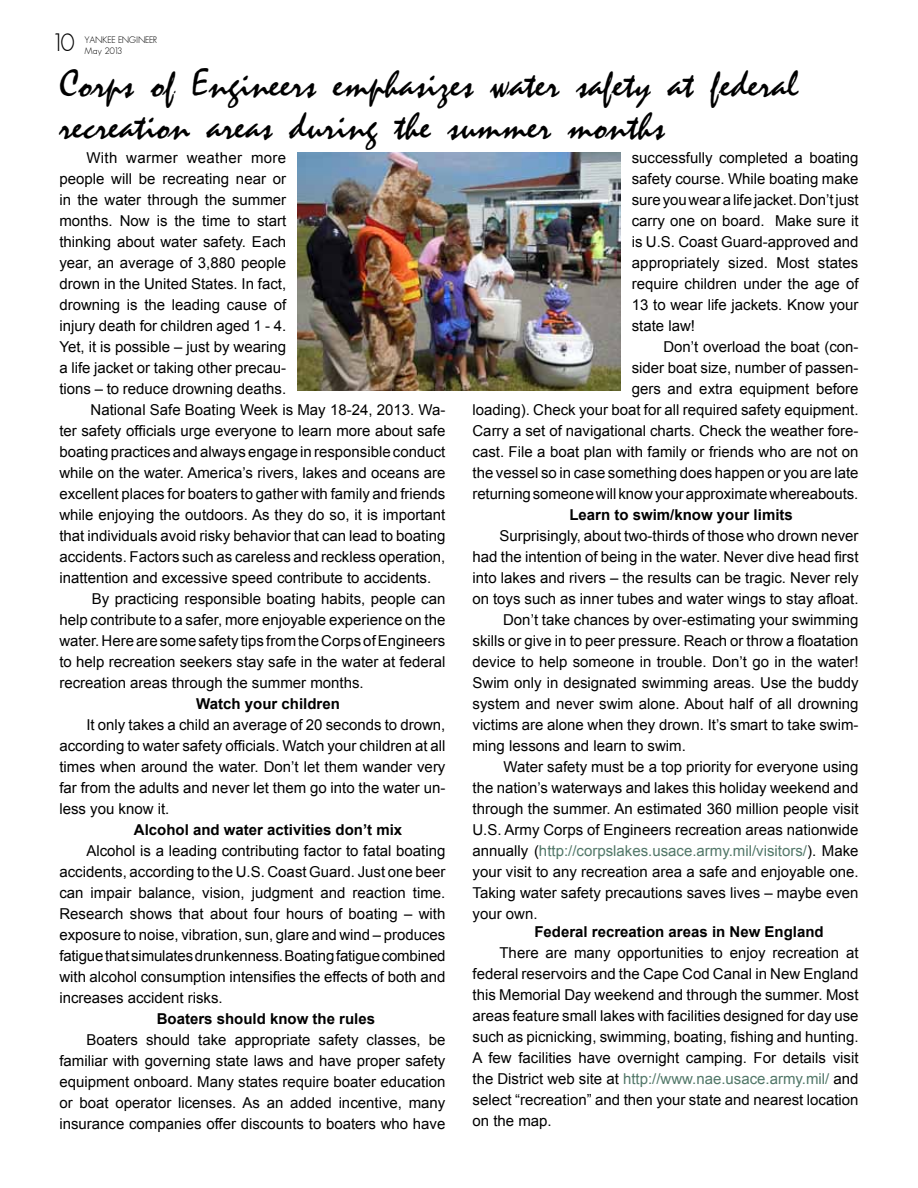
<style>
.page{position:relative;width:918px;height:1188px;background:#fff}
.page>*{position:absolute;margin:0;border:0;box-sizing:border-box;transform-origin:0 0}
.t1{font:34.5px/41.4px "Mistral AV";color:#000}
.t2{font:300 24px "Futura";color:#000}
.t3{font:15px/21px "Arial";color:#000;text-align:justify}
.t4{font:700 15px "Arial";color:#000}
.t5{font:15px "Arial";color:#517768}
.t6{font:15px "Arial";letter-spacing:.02em;color:#000}
.t7{font:300 9px/10.8px "Futura";color:#000}
.s1{color:#000}
.s2{color:#517768}
</style>
<div class="page">
<img style="left:297px;top:152px;width:324px;height:239px">
<h2 class="t2" style="left:54px;top:27px;width:22px">10</h2>
<p class="t7" style="left:84px;top:34px;width:74px">YANKEE ENGINEER<br>May 2013</p>
<h1 class="t1" style="left:59px;top:63px;width:741px">Corps of Engineers emphasizes water safety at federal recreation areas during the summer months</h1>
<p class="t6" style="left:86px;top:148px;width:201px">With warmer weather more</p>
<p class="t3" style="left:59px;top:169px;width:228px">people will be recreating near or</p>
<p class="t3" style="left:59px;top:190px;width:228px">in the water through the summer</p>
<p class="t3" style="left:59px;top:211px;width:228px">months. Now is the time to start</p>
<p class="t3" style="left:59px;top:232px;width:228px">thinking about water safety. Each</p>
<p class="t3" style="left:59px;top:253px;width:228px">year, an average of 3,880 people</p>
<p class="t3" style="left:59px;top:274px;width:228px">drown in the United States. In fact,</p>
<p class="t3" style="left:59px;top:295px;width:228px">drowning is the leading cause of</p>
<p class="t3" style="left:59px;top:316px;width:228px">injury death for children aged 1 - 4.</p>
<p class="t3" style="left:59px;top:337px;width:228px">Yet, it is possible – just by wearing</p>
<p class="t3" style="left:59px;top:358px;width:228px">a life jacket or taking other precau-</p>
<p class="t3" style="left:59px;top:379px;width:228px">tions – to reduce drowning deaths.</p>
<p class="t3" style="left:91px;top:400px;width:356px">National Safe Boating Week is May 18-24, 2013. Wa-</p>
<p class="t3" style="left:59px;top:421px;width:388px">ter safety officials urge everyone to learn more about safe</p>
<p class="t3" style="left:59px;top:442px;width:388px">boating practices and always engage in responsible conduct</p>
<p class="t3" style="left:59px;top:463px;width:388px">while on the water. America’s rivers, lakes and oceans are</p>
<p class="t3" style="left:59px;top:484px;width:388px">excellent places for boaters to gather with family and friends</p>
<p class="t3" style="left:59px;top:505px;width:388px">while enjoying the outdoors. As they do so, it is important</p>
<p class="t3" style="left:59px;top:526px;width:388px">that individuals avoid risky behavior that can lead to boating</p>
<p class="t3" style="left:59px;top:547px;width:388px">accidents. Factors such as careless and reckless operation,</p>
<p class="t3" style="left:59px;top:568px;width:373px">inattention and excessive speed contribute to accidents.</p>
<p class="t3" style="left:92px;top:589px;width:355px">By practicing responsible boating habits, people can</p>
<p class="t3" style="left:59px;top:610px;width:388px">help contribute to a safer, more enjoyable experience on the</p>
<p class="t3" style="left:59px;top:631px;width:388px">water. Here are some safety tips from the Corps of Engineers</p>
<p class="t3" style="left:59px;top:652px;width:388px">to help recreation seekers stay safe in the water at federal</p>
<p class="t3" style="left:59px;top:673px;width:306px">recreation areas through the summer months.</p>
<p class="t4" style="left:196px;top:694px;width:145px">Watch your children</p>
<p class="t3" style="left:59px;top:715px;width:388px;text-indent:27px">It only takes a child an average of 20 seconds to drown, according to water safety officials. Watch your children at all times when around the water. Don’t let them wander very far from the adults and never let them go into the water un&shy;less you know it.</p>
<p class="t4" style="left:134px;top:820px;width:270px">Alcohol and water activities don’t mix</p>
<p class="t3" style="left:59px;top:841px;width:388px;text-indent:27px">Alcohol is a leading contributing factor to fatal boating accidents, according to the U.S. Coast Guard. Just one beer can impair balance, vision, judgment and reaction time.<br>Research shows that about four hours of boating – with exposure to noise, vibration, sun, glare and wind – produces fatigue that simulatesdrunkenness. Boating fatigue combined with alcohol consumption intensifies the effects of both and increases accident risks.</p>
<p class="t4" style="left:157px;top:1009px;width:220px">Boaters should know the rules</p>
<p class="t3" style="left:59px;top:1030px;width:388px;text-indent:27px">Boaters should take appropriate safety classes, be familiar with governing state laws and have proper safety equipment onboard. Many states require boater education or boat operator licenses. As an added incentive, many insurance companies offer discounts to boaters who have</p>
<p class="t3" style="left:632px;top:148px;width:228px">successfully completed a boating safety course. While boating make sure you wear a life jacket. Don’t just carry one on board. Make sure it is U.S. Coast Guard-approved and appropriately sized. Most states require children under the age of 13 to wear life jackets. Know your state law!</p>
<p class="t3" style="left:473px;top:337px;width:388px;text-align:right">Don’t overload the boat (con-<br>sider boat size, number of passen-<br>gers and extra equipment before<br>loading). Check your boat for all required safety equipment.<br>Carry a set of navigational charts. Check the weather fore&shy;cast. File a boat plan with family or friends who are not on the vessel so in case something does happen or you are late returning someone will know your approximate whereabouts.</p>
<p class="t4" style="left:569px;top:505px;width:225px">Learn to swim/know your limits</p>
<p class="t3" style="left:500px;top:526px;width:361px">Surprisingly, about two-thirds of those who drown never</p>
<p class="t3" style="left:473px;top:547px;width:388px">had the intention of being in the water. Never dive head first</p>
<p class="t3" style="left:473px;top:568px;width:388px">into lakes and rivers – the results can be tragic. Never rely</p>
<p class="t3" style="left:473px;top:589px;width:388px">on toys such as inner tubes and water wings to stay afloat.</p>
<p class="t3" style="left:503px;top:610px;width:357px">Don’t take chances by over-estimating your swimming</p>
<p class="t3" style="left:472px;top:631px;width:388px">skills or give in to peer pressure. Reach or throw a floatation</p>
<p class="t3" style="left:472px;top:652px;width:388px">device to help someone in trouble. Don’t go in the water!</p>
<p class="t3" style="left:472px;top:673px;width:388px">Swim only in designated swimming areas. Use the buddy</p>
<p class="t3" style="left:472px;top:694px;width:388px">system and never swim alone. About half of all drowning</p>
<p class="t3" style="left:472px;top:715px;width:388px">victims are alone when they drown. It’s smart to take swim-</p>
<p class="t3" style="left:472px;top:736px;width:215px">ming lessons and learn to swim.</p>
<p class="t3" style="left:504px;top:757px;width:356px">Water safety must be a top priority for everyone using</p>
<p class="t3" style="left:472px;top:778px;width:388px">the nation’s waterways and lakes this holiday weekend and</p>
<p class="t3" style="left:472px;top:799px;width:388px">through the summer. An estimated 360 million people visit</p>
<p class="t3" style="left:472px;top:820px;width:388px">U.S. Army Corps of Engineers recreation areas nationwide</p>
<p class="t5" style="left:472px;top:841px;width:388px"><span class="s1">annually (</span>http://corpslakes.usace.army.mil/visitors/<span class="s1">). Make</span></p>
<p class="t3" style="left:472px;top:862px;width:388px">your visit to any recreation area a safe and enjoyable one.</p>
<p class="t3" style="left:472px;top:883px;width:388px">Taking water safety precautions saves lives – maybe even</p>
<p class="t3" style="left:472px;top:904px;width:67px">your own.</p>
<p class="t4" style="left:534px;top:922px;width:291px">Federal recreation areas in New England</p>
<p class="t3" style="left:473px;top:943px;width:388px;text-indent:27px">There are many opportunities to enjoy recreation at federal reservoirs and the Cape Cod Canal in New England this Memorial Day weekend and through the summer. Most areas feature small lakes with facilities designed for day use such as picnicking, swimming, boating, fishing and hunting.<br>A few facilities have overnight camping. For details visit the District web site at <span class="s2">http://www.nae.usace.army.mil/</span> and select “recreation” and then your state and nearest location on the map.</p>
</div>
